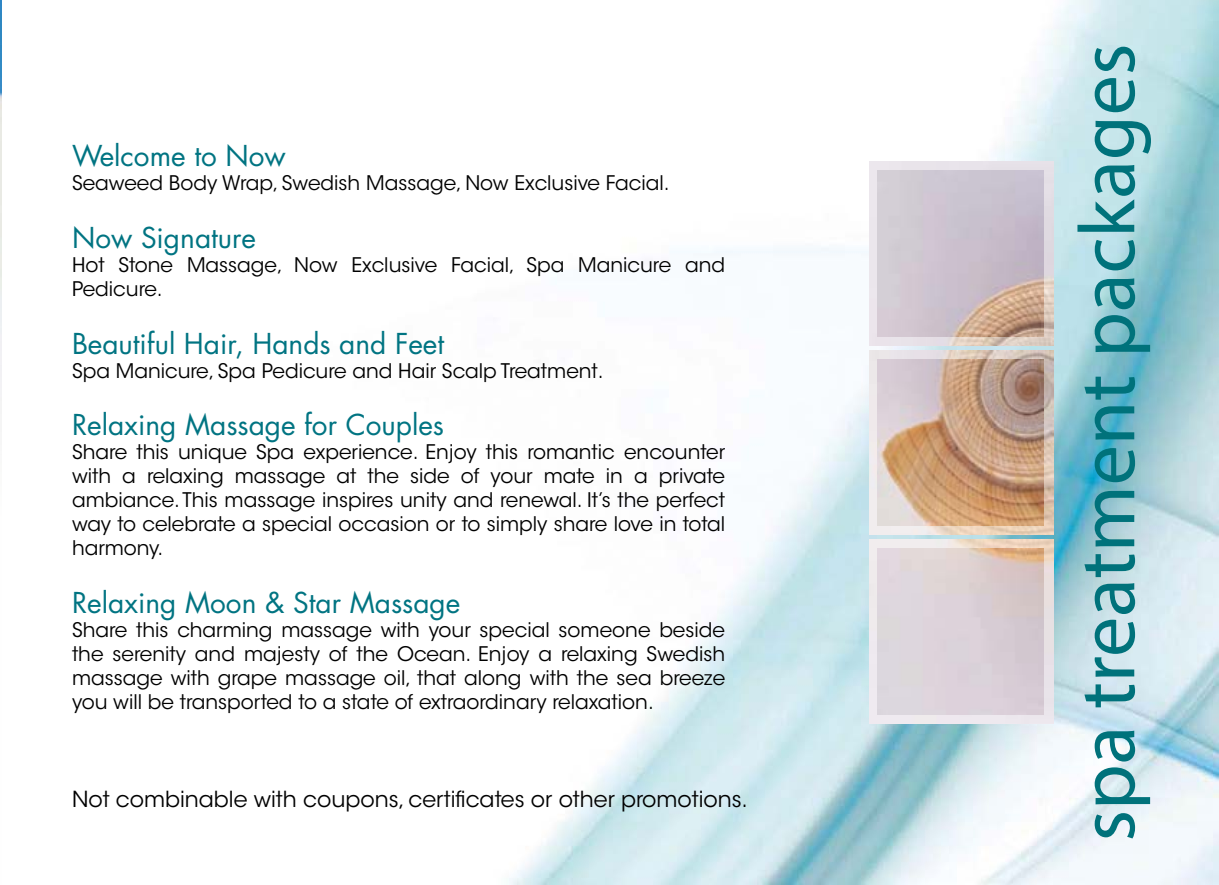
<style>
.page{position:relative;width:1219px;height:885px;background:#fff}
.page>*{position:absolute;margin:0;border:0;box-sizing:border-box;transform-origin:0 0}
.t1{font:80px "Myriad Pro";color:#00727b}
.t2{font:28px "Futura Std";color:#007482}
.t3{font:22px "ITC Avant Garde Std";color:#000}
.t4{font:20px/24px "ITC Avant Garde Std";color:#000;text-align:justify}
</style>
<div class="page">
<img style="left:507px;top:0;width:712px;height:884px">
<img style="left:0;top:0;width:2px;height:414px">
<img style="left:869px;top:539px;width:184px;height:184px">
<img style="left:878px;top:548px;width:166px;height:166px">
<img style="left:869px;top:351px;width:184px;height:183px">
<img style="left:878px;top:359px;width:166px;height:166px">
<img style="left:869px;top:161px;width:184px;height:185px">
<img style="left:878px;top:171px;width:166px;height:166px">
<h2 class="t2" style="left:72px;top:138px;width:215px">Welcome to Now</h2>
<p class="t4" style="left:72px;top:171px;width:599px">Seaweed Body Wrap, Swedish Massage, Now Exclusive Facial.</p>
<h2 class="t2" style="left:72px;top:220px;width:186px">Now Signature</h2>
<p class="t4" style="left:72px;top:253px;width:655px">Hot Stone Massage, Now Exclusive Facial, Spa Manicure and<br>Pedicure.</p>
<h2 class="t2" style="left:72px;top:325px;width:374px">Beautiful Hair, Hands and Feet</h2>
<p class="t4" style="left:72px;top:358px;width:533px">Spa Manicure, Spa Pedicure and Hair Scalp Treatment.</p>
<h2 class="t2" style="left:72px;top:407px;width:374px">Relaxing Massage for Couples</h2>
<p class="t4" style="left:72px;top:440px;width:655px">Share this unique Spa experience. Enjoy this romantic encounter with a relaxing massage at the side of your mate in a private ambiance. This massage inspires unity and renewal. It’s the perfect way to celebrate a special occasion or to simply share love in total harmony.</p>
<h2 class="t2" style="left:72px;top:584px;width:390px">Relaxing Moon &amp; Star Massage</h2>
<p class="t4" style="left:72px;top:618px;width:655px">Share this charming massage with your special someone beside the serenity and majesty of the Ocean. Enjoy a relaxing Swedish massage with grape massage oil, that along with the sea breeze you will be transported to a state of extraordinary relaxation.</p>
<p class="t3" style="left:72px;top:786px;width:677px">Not combinable with coupons, certificates or other promotions.</p>
<h1 class="t1" style="left:1058px;top:841px;width:799px;rotate:-90deg">spa treatment packages</h1>
</div>
